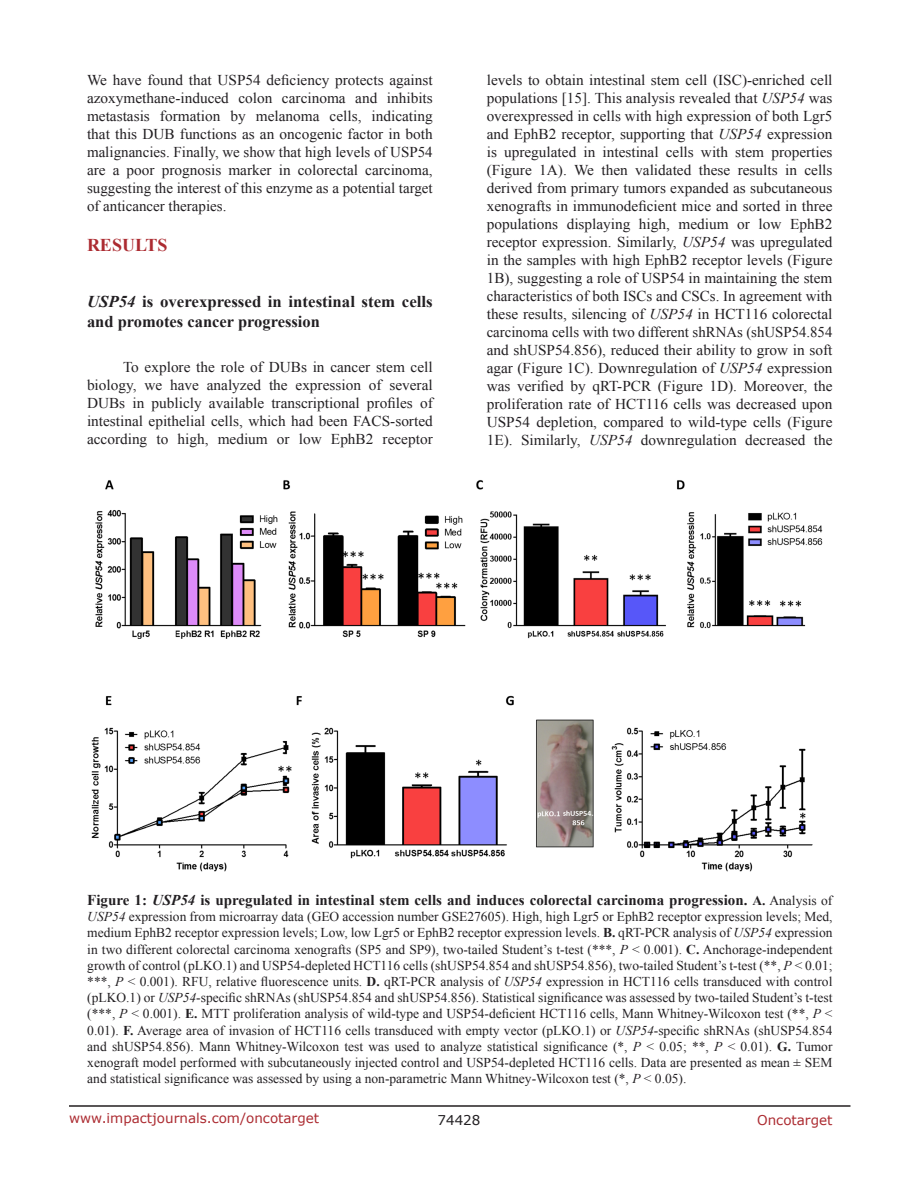
<style>
.page{position:relative;width:918px;height:1188px;background:#fff}
.page>*{position:absolute;margin:0;border:0;box-sizing:border-box;transform-origin:0 0}
.Heading{font:700 18px "Times New Roman";color:#ac2b31}
.SubHeading{font:700 16.5px/19.8px "Times New Roman";color:#221f22}
.BodyText{font:15px/18px "Times New Roman";color:#221f22;text-align:justify}
.FigureText{font:700 15px "Times New Roman";color:#221f22}
.FigureText-2{font:13.5px/16.2px "Times New Roman";color:#221f22;text-align:justify}
.t1{font:13.5px "Verdana";color:#ac2b31}
.t2{font:13.5px "Verdana";color:#221f22}
.s1{font-style:italic}
.s2{font-size:13.5px}
.s3{font-weight:400;font-size:13.5px}
.s4{font-weight:700}
</style>
<div class="page">
<hr style="left:69px;top:1105px;width:781px;height:2px;background:#231f20">
<img style="left:91px;top:480px;width:732px;height:392px">
<p class="BodyText" style="left:87px;top:71px;width:347px">We have found that USP54 deficiency protects against azoxymethane-induced colon carcinoma and inhibits metastasis formation by melanoma cells, indicating that this DUB functions as an oncogenic factor in both malignancies. Finally, we show that high levels of USP54 are a poor prognosis marker in colorectal carcinoma, suggesting the interest of this enzyme as a potential target of anticancer therapies.</p>
<p class="Heading" style="left:87px;top:233px;width:82px">RESULTS</p>
<p class="SubHeading" style="left:87px;top:291px;width:347px"><span class="s1">USP54</span> is overexpressed in intestinal stem cells and promotes cancer progression</p>
<p class="BodyText" style="left:87px;top:357px;width:347px;text-indent:36px">To explore the role of DUBs in cancer stem cell biology, we have analyzed the expression of several DUBs in publicly available transcriptional profiles of intestinal epithelial cells, which had been FACS-sorted according to high, medium or low EphB2 receptor</p>
<p class="BodyText" style="left:487px;top:71px;width:347px">levels to obtain intestinal stem cell (ISC)-enriched cell populations [15]. This analysis revealed that <span class="s1">USP54</span> was overexpressed in cells with high expression of both Lgr5 and EphB2 receptor, supporting that <span class="s1">USP54</span> expression is upregulated in intestinal cells with stem properties (Figure 1A). We then validated these results in cells derived from primary tumors expanded as subcutaneous xenografts in immunodeficient mice and sorted in three populations displaying high, medium or low EphB2 receptor expression. Similarly, <span class="s1">USP54</span> was upregulated in the samples with high EphB2 receptor levels (Figure 1B), suggesting a role of USP54 in maintaining the stem characteristics of both ISCs and CSCs. In agreement with these results, silencing of <span class="s1">USP54</span> in HCT116 colorectal carcinoma cells with two different shRNAs (shUSP54.854 and shUSP54.856), reduced their ability to grow in soft agar (Figure 1C). Downregulation of <span class="s1">USP54</span> expression was verified by qRT-PCR (Figure 1D). Moreover, the proliferation rate of HCT116 cells was decreased upon USP54 depletion, compared to wild-type cells (Figure 1E). Similarly, <span class="s1">USP54</span> downregulation decreased the</p>
<p class="FigureText" style="left:87px;top:890px;width:747px">Figure 1: <span class="s1">USP54</span> is upregulated in intestinal stem cells and induces colorectal carcinoma progression. <span class="s2">A.</span> <span class="s3">Analysis of</span></p>
<p class="FigureText-2" style="left:87px;top:908px;width:747px"><span class="s1">USP54</span> expression from microarray data (GEO accession number GSE27605). High, high Lgr5 or EphB2 receptor expression levels; Med, medium EphB2 receptor expression levels; Low, low Lgr5 or EphB2 receptor expression levels. <span class="s4">B.</span> qRT-PCR analysis of <span class="s1">USP54</span> expression in two different colorectal carcinoma xenografts (SP5 and SP9), two-tailed Student’s t-test (***, <span class="s1">P</span> &lt; 0.001). <span class="s4">C.</span> Anchorage-independent growth of control (pLKO.1) and USP54-depleted HCT116 cells (shUSP54.854 and shUSP54.856), two-tailed Student’s t-test (**, <span class="s1">P</span> &lt; 0.01; ***, <span class="s1">P</span> &lt; 0.001). RFU, relative fluorescence units. <span class="s4">D.</span> qRT-PCR analysis of <span class="s1">USP54</span> expression in HCT116 cells transduced with control (pLKO.1) or <span class="s1">USP54</span>-specific shRNAs (shUSP54.854 and shUSP54.856). Statistical significance was assessed by two-tailed Student’s t-test (***, <span class="s1">P</span> &lt; 0.001). <span class="s4">E.</span> MTT proliferation analysis of wild-type and USP54-deficient HCT116 cells, Mann Whitney-Wilcoxon test (**, <span class="s1">P</span> &lt; 0.01). <span class="s4">F.</span> Average area of invasion of HCT116 cells transduced with empty vector (pLKO.1) or <span class="s1">USP54</span>-specific shRNAs (shUSP54.854 and shUSP54.856). Mann Whitney-Wilcoxon test was used to analyze statistical significance (*, <span class="s1">P</span> &lt; 0.05; **, <span class="s1">P</span> &lt; 0.01). <span class="s4">G.</span> Tumor xenograft model performed with subcutaneously injected control and USP54-depleted HCT116 cells. Data are presented as mean ± SEM and statistical significance was assessed by using a non-parametric Mann Whitney-Wilcoxon test (*, <span class="s1">P</span> &lt; 0.05).</p>
<p class="t1" style="left:69px;top:1109px;width:252px">www.impactjournals.com/oncotarget</p>
<p class="t2" style="left:438px;top:1111px;width:44px">74428</p>
<p class="t1" style="left:757px;top:1111px;width:77px">Oncotarget</p>
</div>
